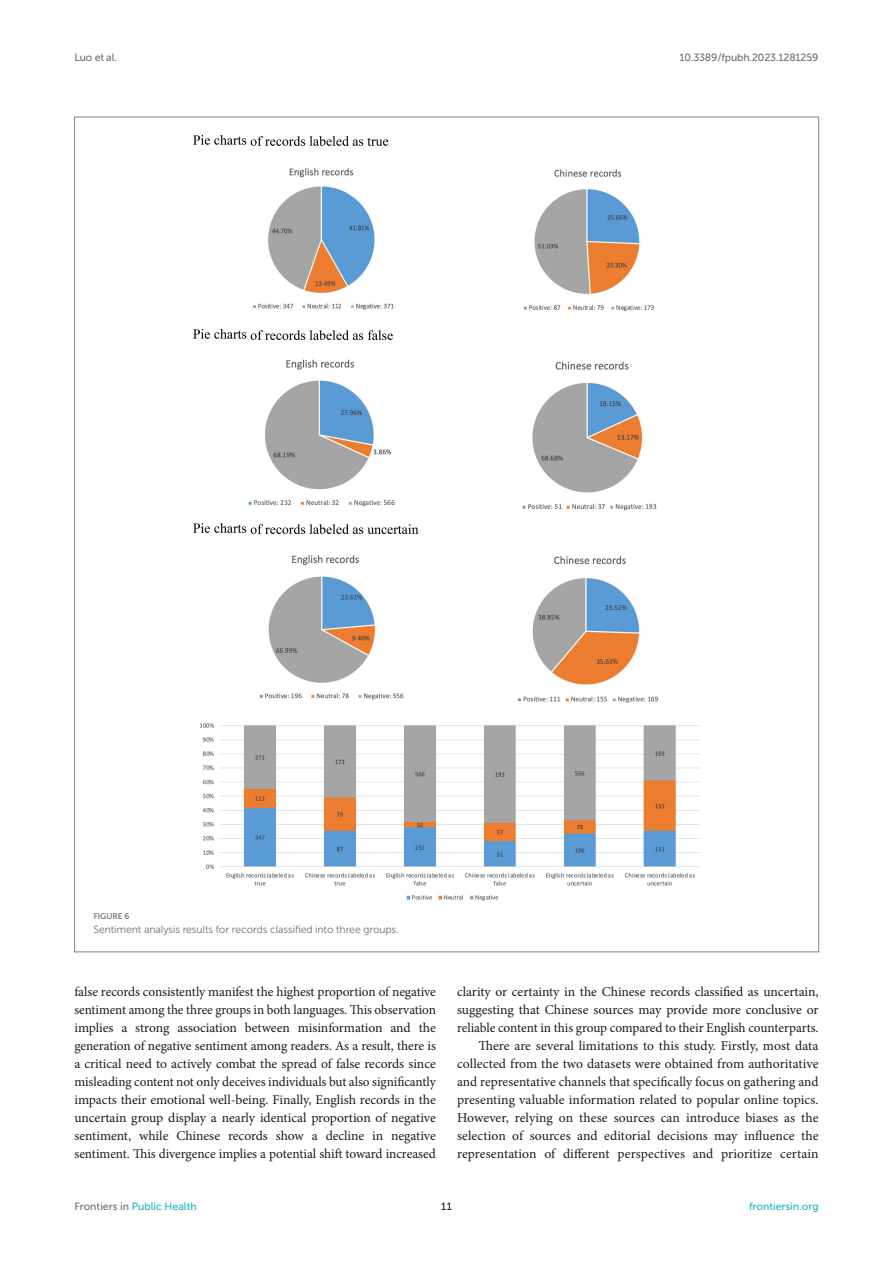
<style>
.page{position:relative;width:893px;height:1263px;background:#fff}
.page>*{position:absolute;margin:0;border:0;box-sizing:border-box;transform-origin:0 0}
.TEXT{font:13.5px/18px "Minion Pro";letter-spacing:-.005em;color:#1b1c1b;text-align:justify}
.FIG_LEG{font:10.5px "Museo Sans 300";letter-spacing:-.01em;color:#706f70}
.t1{font:10.5px "Museo Sans 500";color:#1db5c3}
.t2{font:10.5px "Museo Sans 500";letter-spacing:-.015em;color:#706f70}
.t3{font:10.5px "Museo Sans 500";color:#1b1c1b}
.FIG_HD{font:8.25px "Museo Sans 700";letter-spacing:-.01em;color:#7e7f7f}
.s1{color:#706f70}
</style>
<div class="page">
<img style="left:194px;top:136px;width:506px;height:765px">
<p class="t2" style="left:74px;top:51px;width:44px">Luo et al.</p>
<p class="t2" style="left:680px;top:51px;width:140px">10.3389/fpubh.2023.1281259</p>
<p class="FIG_HD" style="left:94px;top:912px;width:37px">FIGURE 6</p>
<p class="FIG_LEG" style="left:94px;top:924px;width:307px">Sentiment analysis results for records classified into three groups.</p>
<p class="TEXT" style="left:74px;top:983px;width:363px">false records consistently manifest the highest proportion of negative sentiment among the three groups in both languages. This observation implies a strong association between misinformation and the generation of negative sentiment among readers. As a result, there is a critical need to actively combat the spread of false records since misleading content not only deceives individuals but also significantly impacts their emotional well-being. Finally, English records in the uncertain group display a nearly identical proportion of negative sentiment, while Chinese records show a decline in negative sentiment. This divergence implies a potential shift toward increased</p>
<p class="TEXT" style="left:457px;top:983px;width:363px">clarity or certainty in the Chinese records classified as uncertain, suggesting that Chinese sources may provide more conclusive or reliable content in this group compared to their English counterparts.</p>
<p class="TEXT" style="left:457px;top:1037px;width:363px;text-indent:21px">There are several limitations to this study. Firstly, most data collected from the two datasets were obtained from authoritative and representative channels that specifically focus on gathering and presenting valuable information related to popular online topics.<br>However, relying on these sources can introduce biases as the selection of sources and editorial decisions may influence the representation of different perspectives and prioritize certain</p>
<p class="t1" style="left:74px;top:1200px;width:124px"><span class="s1">Frontiers in</span> Public Health</p>
<p class="t3" style="left:441px;top:1200px;width:12px">11</p>
<p class="t1" style="left:749px;top:1200px;width:71px">frontiersin.org</p>
</div>
